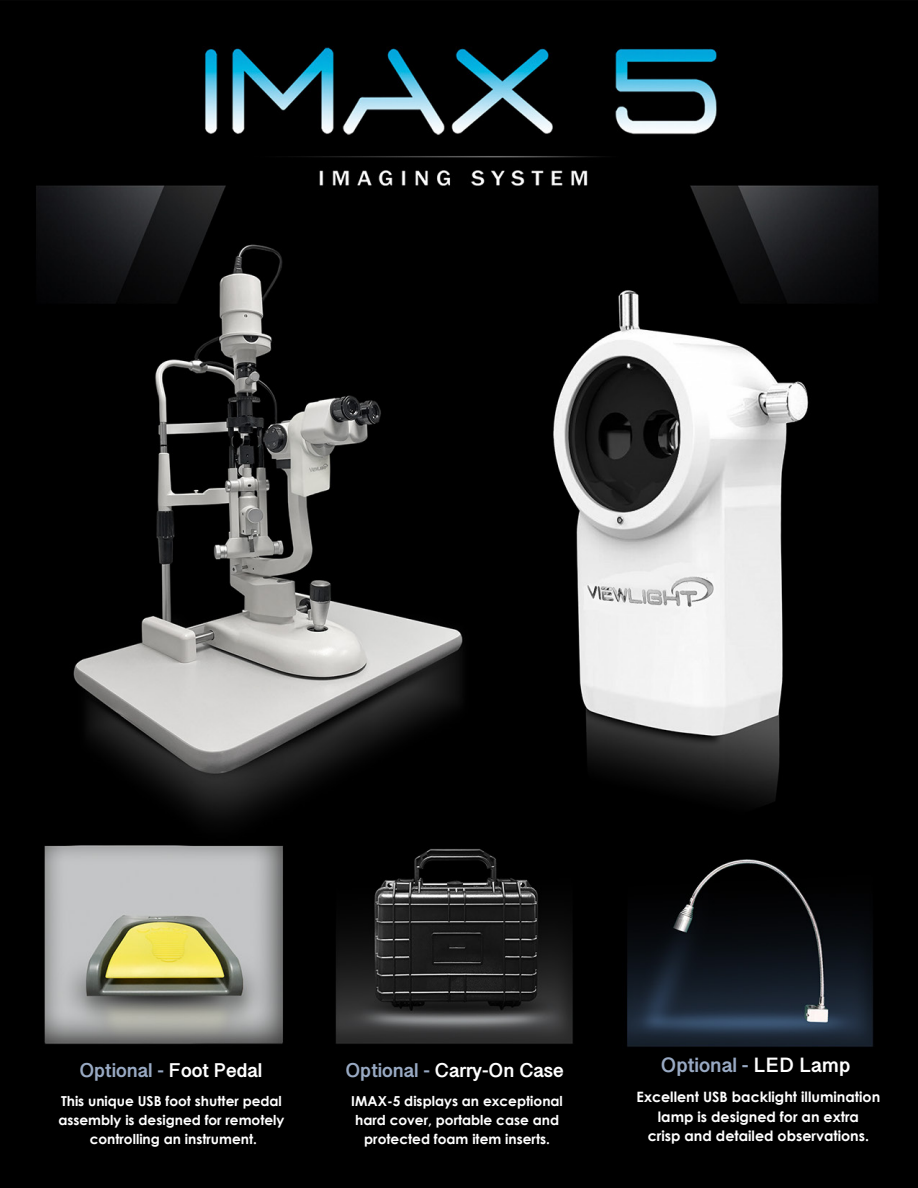
<style>
.page{position:relative;width:918px;height:1188px;background:#fff}
.page>*{position:absolute;margin:0;border:0;box-sizing:border-box;transform-origin:0 0}
.t1{font:700 18px "Oriya Sangam MN";color:#99aac4}
.t2{font:700 17.25px "Oriya Sangam MN";color:#fff}
.t3{font:700 17.25px "Oriya Sangam MN";color:#99aac4}
.t4{font:700 14.25px/19.5px "Century Gothic";color:#fff;text-align:center}
.t5{font:700 13.8px/18.8px "Century Gothic";color:#fff;text-align:center}
.s1{color:#fff}
.s2{color:#99aac4}
</style>
<div class="page">
<img style="left:0;top:0;width:918px;height:1188px">
<p class="t3" style="left:79px;top:1058px;width:184px">Optional - <span class="s1">Foot Pedal</span></p>
<p class="t5" style="left:58px;top:1091px;width:228px">This unique USB foot shutter pedal assembly is designed for remotely controlling an instrument.</p>
<p class="t2" style="left:345px;top:1058px;width:220px"><span class="s2">Optional -</span> Carry-On Case</p>
<p class="t5" style="left:351px;top:1091px;width:213px">IMAX-5 displays an exceptional hard cover, portable case and protected foam item inserts.</p>
<h1 class="t1" style="left:661px;top:1052px;width:191px">Optional - <span class="s1">LED Lamp</span></h1>
<p class="t4" style="left:637px;top:1087px;width:245px">Excellent USB backlight illumination lamp is designed for an extra<br>crisp and detailed observations.</p>
</div>
